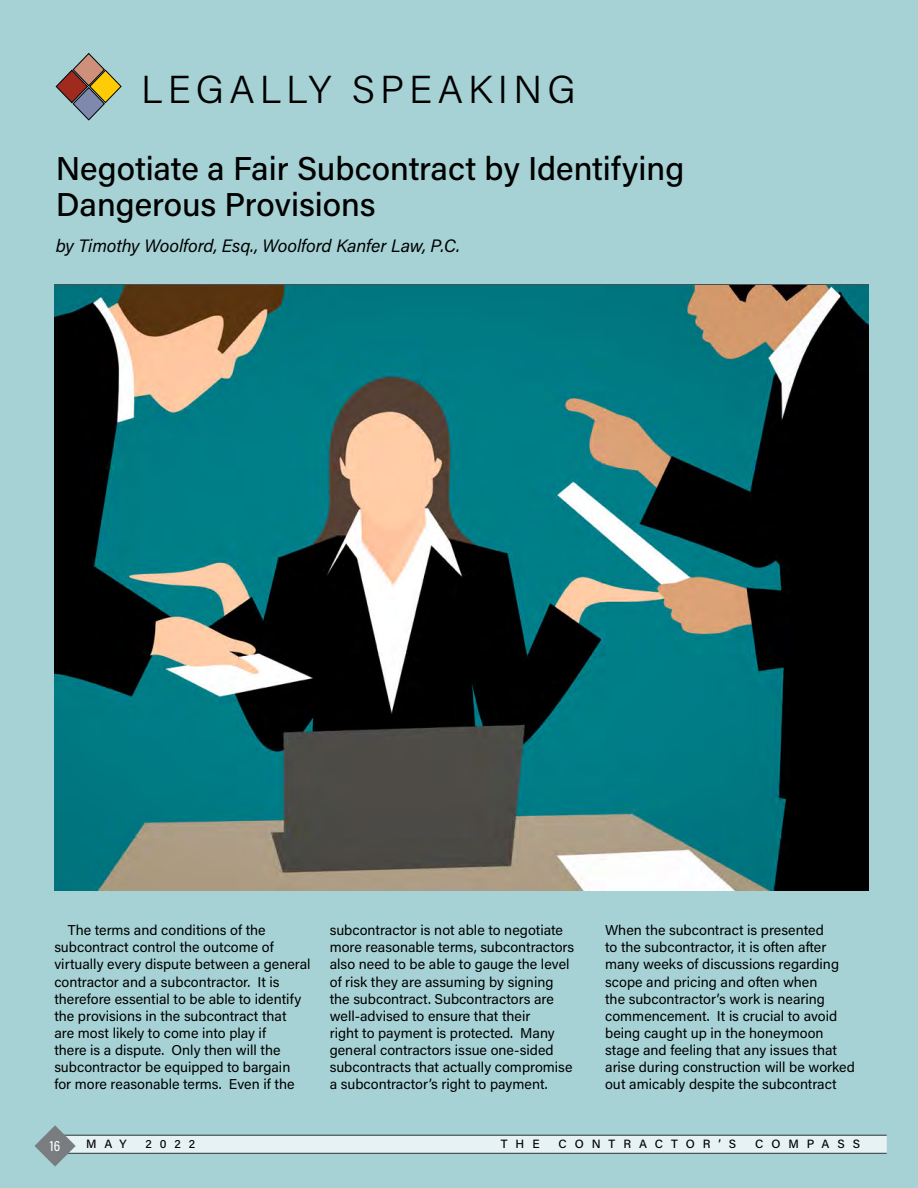
<style>
.page{position:relative;width:918px;height:1188px;background:#a6d2d5}
.page>*{position:absolute;margin:0;border:0;box-sizing:border-box;transform-origin:0 0}
.Page_Big_Header{font:300 39px "Acumin Pro";letter-spacing:.13em;color:#000}
.Feature_Main_Headlin{font:500 33px/36px "Acumin Pro";color:#000}
.Feature_Main_Headlin-2{font:italic 18px "Acumin Pro";letter-spacing:-.005em;color:#000}
.TOC_Article_Name{font:500 15px "Acumin Pro Cond";color:#fff}
.Page_Body_Text_9_5pt{font:14.25px/17.1px "Acumin Pro";color:#000}
.Page_Number{font:500 12px "Acumin Pro";letter-spacing:.66em;color:#000}
</style>
<div class="page">
<div style="left:52px;top:1135px;width:835px;height:18px;background:#e6f2f4"></div>
<svg style="left:34px;top:1125px;width:42px;height:42px"></svg>
<svg style="left:73px;top:53px;width:32px;height:33px"></svg>
<svg style="left:56px;top:70px;width:31px;height:33px"></svg>
<div style="left:56px;top:70px;width:32px;height:33px;border:1px solid #000;border-radius:50%"></div>
<svg style="left:73px;top:88px;width:31px;height:32px"></svg>
<div style="left:73px;top:88px;width:31px;height:32px;border:1px solid #000;border-radius:50%"></div>
<svg style="left:90px;top:70px;width:31px;height:33px"></svg>
<div style="left:90px;top:70px;width:31px;height:33px;border:1px solid #000;border-radius:50%"></div>
<img style="left:54px;top:285px;width:814px;height:606px">
<p class="Page_Big_Header" style="left:141px;top:63px;width:436px">LEGALLY SPEAKING</p>
<p class="Feature_Main_Headlin" style="left:56px;top:149px;width:630px">Negotiate a Fair Subcontract by Identifying<br>Dangerous Provisions</p>
<p class="Feature_Main_Headlin-2" style="left:56px;top:233px;width:406px">by Timothy Woolford, Esq., Woolford Kanfer Law, P.C.</p>
<p class="Page_Body_Text_9_5pt" style="left:54px;top:921px;width:258px;text-indent:13px">The terms and conditions of the subcontract control the outcome of virtually every dispute between a general contractor and a subcontractor. It is therefore essential to be able to identify the provisions in the subcontract that<br>are most likely to come into play if<br>there is a dispute. Only then will the subcontractor be equipped to bargain for more reasonable terms. Even if the</p>
<p class="Page_Body_Text_9_5pt" style="left:330px;top:921px;width:246px">subcontractor is not able to negotiate more reasonable terms, subcontractors also need to be able to gauge the level of risk they are assuming by signing the subcontract. Subcontractors are well-advised to ensure that their<br>right to payment is protected. Many general contractors issue one-sided subcontracts that actually compromise a subcontractor’s right to payment.</p>
<p class="Page_Body_Text_9_5pt" style="left:605px;top:921px;width:251px">When the subcontract is presented<br>to the subcontractor, it is often after many weeks of discussions regarding scope and pricing and often when<br>the subcontractor’s work is nearing commencement. It is crucial to avoid being caught up in the honeymoon stage and feeling that any issues that arise during construction will be worked out amicably despite the subcontract</p>
<p class="TOC_Article_Name" style="left:50px;top:1136px;width:12px">16</p>
<p class="Page_Number" style="left:86px;top:1135px;width:42px">MAY</p>
<p class="Page_Number" style="left:145px;top:1135px;width:51px">2022</p>
<p class="Page_Number" style="left:501px;top:1135px;width:40px">THE</p>
<p class="Page_Number" style="left:558px;top:1135px;width:179px">CONTRACTOR’S</p>
<p class="Page_Number" style="left:755px;top:1135px;width:106px">COMPASS</p>
</div>
